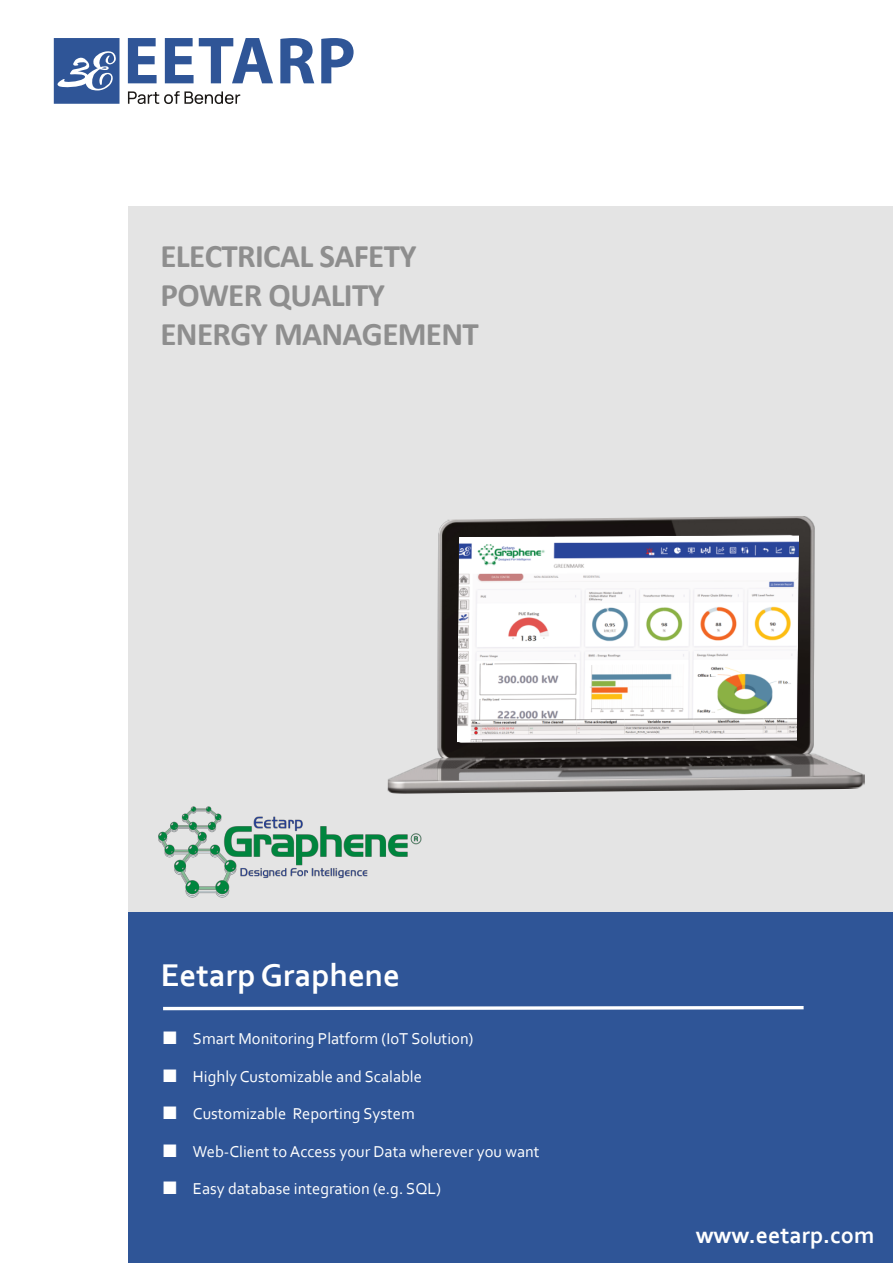
<style>
.page{position:relative;width:893px;height:1263px;background:#fff}
.page>*{position:absolute;margin:0;border:0;box-sizing:border-box;transform-origin:0 0}
.t1{font:700 33px/39px "Calibri";letter-spacing:-.02em;color:#8e8e8e}
.t2{font:700 33px "Corbel";color:#fff}
.t3{font:700 24px "Corbel";color:#fff}
.t4{font:16.5px "Corbel";color:#fff}
.s1{font-family:"Arial";font-size:27px}
</style>
<div class="page">
<div style="left:128px;top:206px;width:765px;height:714px;background:#e4e4e4"></div>
<div style="left:128px;top:913px;width:765px;height:350px;background:#2f5597"></div>
<svg style="left:163px;top:1006px;width:641px;height:5px"></svg>
<img style="left:388px;top:516px;width:477px;height:278px">
<img style="left:457px;top:535px;width:342px;height:207px">
<img style="left:158px;top:806px;width:264px;height:92px">
<svg style="left:54px;top:38px;width:66px;height:66px;background:#5271a8"></svg>
<svg style="left:128px;top:38px;width:226px;height:45px"></svg>
<svg style="left:128px;top:91px;width:112px;height:13px"></svg>
<h1 class="t1" style="left:161px;top:239px;width:320px">ELECTRICAL SAFETY<br>POWER QUALITY<br>ENERGY MANAGEMENT</h1>
<h1 class="t2" style="left:161px;top:961px;width:241px">Eetarp Graphene</h1>
<p class="t4" style="left:162px;top:1032px;width:313px"><span class="s1">■</span> Smart Monitoring Platform (IoT Solution)</p>
<p class="t4" style="left:162px;top:1070px;width:262px"><span class="s1">■</span> Highly Customizable and Scalable</p>
<p class="t4" style="left:162px;top:1107px;width:255px"><span class="s1">■</span> Customizable Reporting System</p>
<p class="t4" style="left:162px;top:1145px;width:379px"><span class="s1">■</span> Web-Client to Access your Data wherever you want</p>
<p class="t4" style="left:162px;top:1182px;width:281px"><span class="s1">■</span> Easy database integration (e.g. SQL)</p>
<h2 class="t3" style="left:696px;top:1225px;width:180px">www.eetarp.com</h2>
</div>
